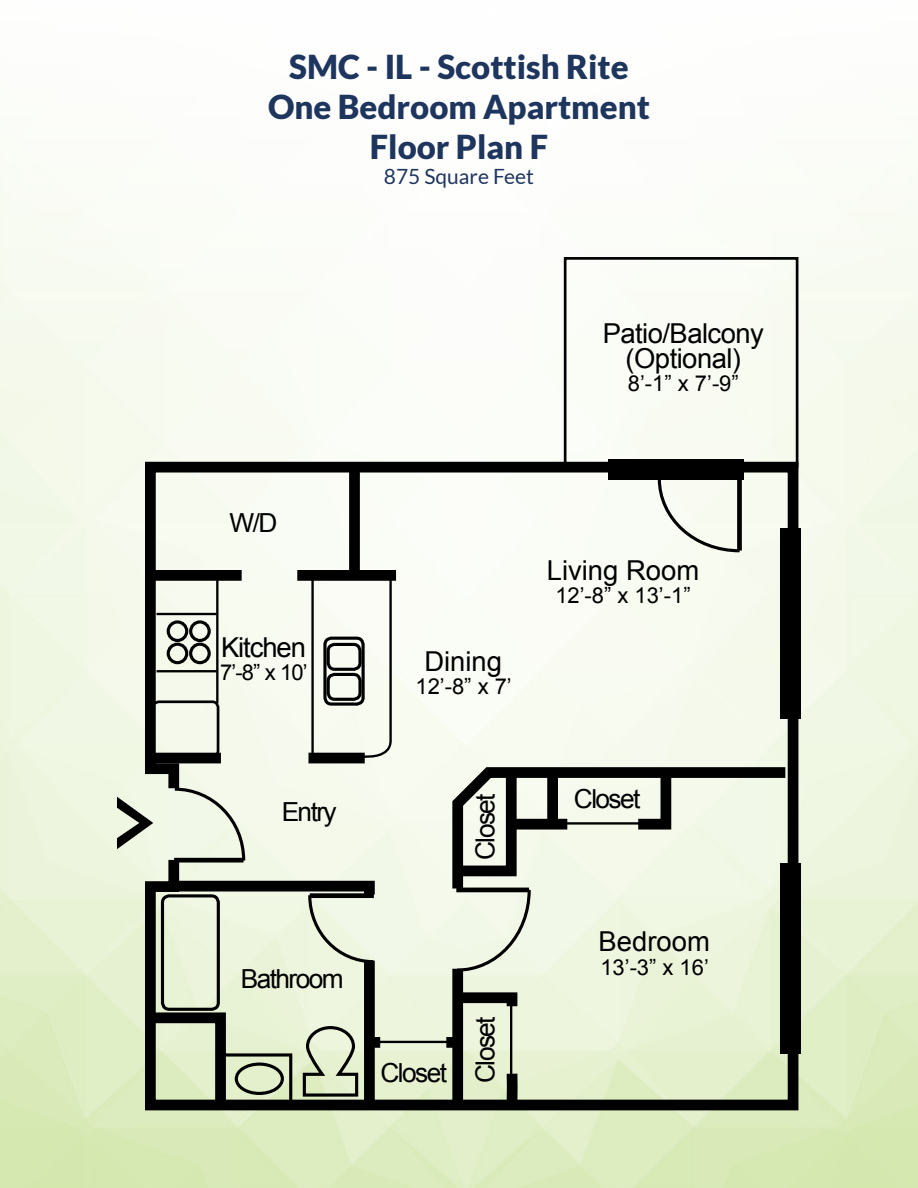
<style>
.page{position:relative;width:918px;height:1188px;background:#fff}
.page>*{position:absolute;margin:0;border:0;box-sizing:border-box;transform-origin:0 0}
.t1{font:900 33px/39.6px "Lato";color:#1e355e;text-align:center}
.t2{font:27.45px/24.2px "Arial";letter-spacing:-.02em;color:#000;text-align:center}
.t3{font:27.45px "Arial";color:#000}
.t4{font:27.45px "Arial";letter-spacing:-.04em;color:#000}
.t5{font:26.25px "Arial";letter-spacing:-.06em;color:#000}
.t6{font:21.9px "Arial";color:#000}
.t7{font:21px "Lato";color:#1e355e}
</style>
<div class="page">
<svg style="left:117px;top:797px;width:23px;height:52px"></svg>
<svg style="left:140px;top:456px;width:664px;height:660px"></svg>
<div style="left:780px;top:528px;width:21px;height:190px;background:#000"></div>
<div style="left:781px;top:863px;width:20px;height:190px;background:#000"></div>
<div style="left:608px;top:459px;width:136px;height:21px;background:#000"></div>
<svg style="left:447px;top:762px;width:349px;height:137px;background:#d7dcce"></svg>
<div style="left:452px;top:969px;width:11px;height:137px;background:#000"></div>
<svg style="left:500px;top:1063px;width:23px;height:51px"></svg>
<svg style="left:627px;top:763px;width:50px;height:72px;background:#9a9d94"></svg>
<div style="left:547px;top:775px;width:11px;height:50px;background:#000"></div>
<div style="left:364px;top:961px;width:11px;height:144px;background:#000"></div>
<svg style="left:143px;top:1007px;width:88px;height:109px;background:#8e967e"></svg>
<div style="left:446px;top:1037px;width:9px;height:11px;background:#000"></div>
<div style="left:372px;top:1037px;width:8px;height:11px;background:#000"></div>
<svg style="left:446px;top:987px;width:77px;height:30px;background:#8c9083"></svg>
<div style="left:511px;top:819px;width:56px;height:11px;background:#000"></div>
<div style="left:149px;top:753px;width:72px;height:10px;background:#000"></div>
<div style="left:308px;top:753px;width:57px;height:10px;background:#000"></div>
<div style="left:297px;top:570px;width:99px;height:11px;background:#000"></div>
<div style="left:152px;top:570px;width:90px;height:11px;background:#000"></div>
<div style="left:349px;top:466px;width:11px;height:109px;background:#000"></div>
<div style="left:564px;top:257px;width:234px;height:211px;border:3px solid #000"></div>
<div style="left:161px;top:894px;width:59px;height:117px;border:3px solid #000;border-radius:7px"></div>
<div style="left:221px;top:1053px;width:71px;height:52px;border:3px solid #000"></div>
<div style="left:235px;top:1063px;width:49px;height:32px;border:3px solid #000;border-radius:50%"></div>
<svg style="left:301px;top:1024px;width:59px;height:74px;background:#bbc4aa"></svg>
<hr style="left:377px;top:1041px;width:76px;height:2px;background:#000">
<hr style="left:510px;top:1004px;width:2px;height:77px;background:#000">
<hr style="left:564px;top:822px;width:84px;height:3px;background:#000">
<svg style="left:310px;top:580px;width:83px;height:180px"></svg>
<hr style="left:216px;top:577px;width:3px;height:126px;background:#000">
<div style="left:167px;top:643px;width:21px;height:21px;border:3px solid #000;border-radius:50%"></div>
<div style="left:189px;top:643px;width:22px;height:21px;border:3px solid #000;border-radius:50%"></div>
<div style="left:167px;top:620px;width:21px;height:22px;border:3px solid #000;border-radius:50%"></div>
<div style="left:189px;top:620px;width:22px;height:22px;border:3px solid #000;border-radius:50%"></div>
<hr style="left:157px;top:613px;width:60px;height:2px;background:#000">
<hr style="left:157px;top:670px;width:60px;height:2px;background:#000">
<div style="left:323px;top:637px;width:42px;height:69px;border:3px solid #000;border-radius:7px"></div>
<div style="left:327px;top:643px;width:35px;height:28px;border:3px solid #000;border-radius:7px"></div>
<div style="left:327px;top:673px;width:35px;height:28px;border:3px solid #000;border-radius:7px"></div>
<svg style="left:172px;top:786px;width:75px;height:78px;background:#e1e6d7"></svg>
<div style="left:174px;top:858px;width:70px;height:5px;background:#000"></div>
<svg style="left:162px;top:875px;width:218px;height:90px;background:#c7cdbb"></svg>
<div style="left:310px;top:893px;width:64px;height:5px;background:#000"></div>
<svg style="left:448px;top:763px;width:84px;height:210px"></svg>
<hr style="left:456px;top:888px;width:73px;height:4px;background:#000">
<svg style="left:656px;top:480px;width:87px;height:74px"></svg>
<div style="left:737px;top:478px;width:5px;height:73px;background:#000"></div>
<h1 class="t1" style="left:268px;top:47px;width:384px">SMC - IL - Scottish Rite<br>One Bedroom Apartment<br>Floor Plan F</h1>
<p class="t7" style="left:384px;top:165px;width:152px">875 Square Feet</p>
<p class="t2" style="left:603px;top:322px;width:163px">Patio/Balcony (Optional)</p>
<p class="t6" style="left:628px;top:369px;width:112px">8’-1” x 7’-9”</p>
<p class="t5" style="left:230px;top:506px;width:49px">W/D</p>
<p class="t4" style="left:221px;top:629px;width:86px">Kitchen</p>
<p class="t6" style="left:220px;top:658px;width:89px">7’-8” x 10’</p>
<p class="t5" style="left:282px;top:794px;width:57px">Entry</p>
<p class="t5" style="left:241px;top:961px;width:104px">Bathroom</p>
<p class="t2" style="left:424px;top:649px;width:79px">Dining</p>
<p class="t6" style="left:415px;top:672px;width:98px">12’-8” x 7’</p>
<p class="t5" style="left:468px;top:860px;width:68px;rotate:-90deg">Closet</p>
<p class="t5" style="left:381px;top:1056px;width:68px">Closet</p>
<p class="t5" style="left:468px;top:1083px;width:68px;rotate:-90deg">Closet</p>
<p class="t3" style="left:547px;top:553px;width:154px">Living Room</p>
<p class="t6" style="left:555px;top:581px;width:137px">12’-8” x 13’-1”</p>
<p class="t5" style="left:574px;top:782px;width:68px">Closet</p>
<p class="t3" style="left:599px;top:924px;width:113px">Bedroom</p>
<p class="t6" style="left:600px;top:952px;width:110px">13’-3” x 16’</p>
</div>
